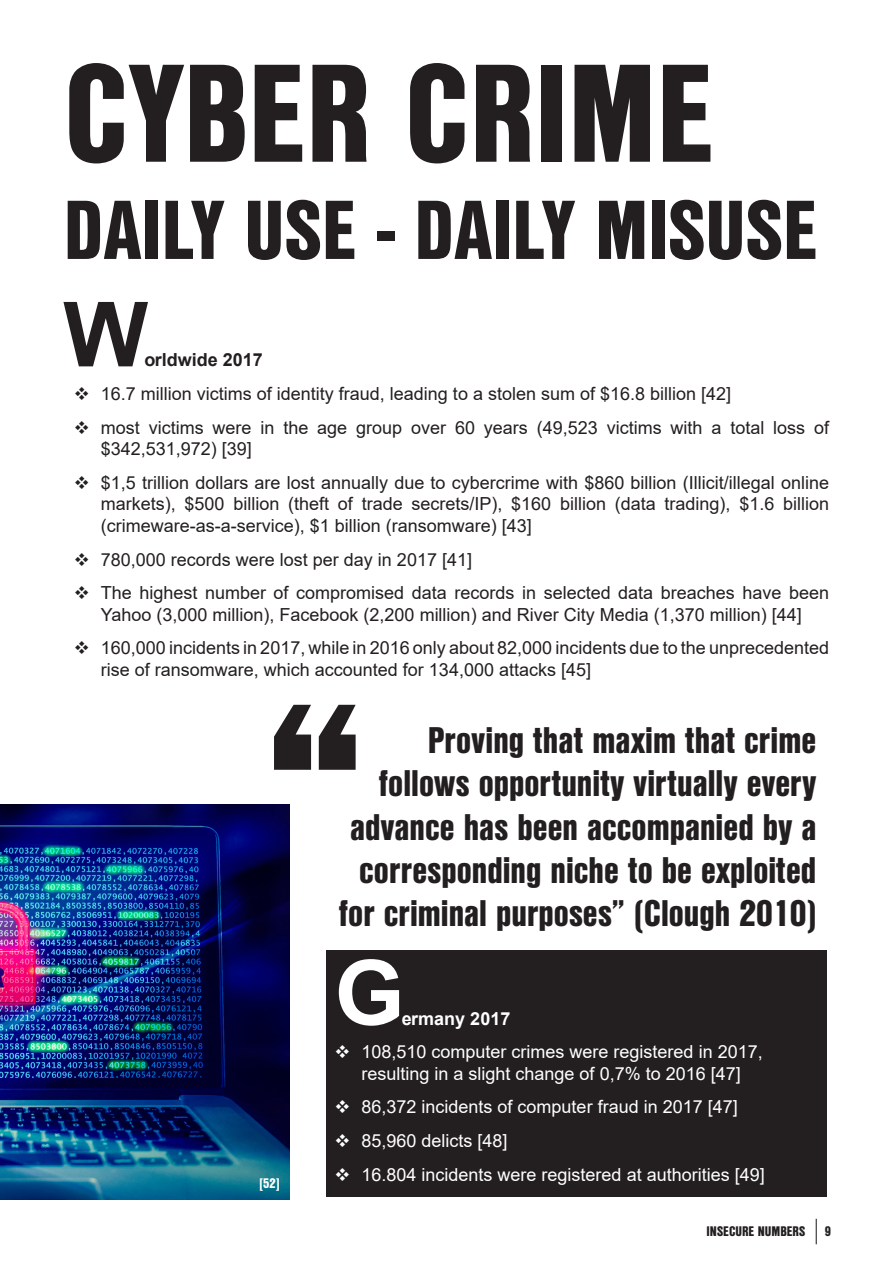
<style>
.page{position:relative;width:893px;height:1263px;background:#fff}
.page>*{position:absolute;margin:0;border:0;box-sizing:border-box;transform-origin:0 0}
.BIG_BLACK_TITLE_CAPS{font:900 135px "Nimbus San Con L";color:#231f20}
.t1{font:700 90px "Arial";color:#231f20}
.t2{font:700 90px "Arial";color:#fff}
.BIG_BLACK_TITLE_CAPS-2{font:900 81px "Nimbus San Con L";color:#231f20}
.Black_quote_right{font:900 36px/43.2px "Nimbus San Con L";color:#231f20;text-align:right}
.t3{font:18px/21.6px "Arial";color:#231f20}
.t4{font:18px/21.6px "Arial";color:#fff;text-align:center}
.t5{font:700 18px "Arial";color:#231f20}
.t6{font:700 18px "Arial";color:#fff}
.Left_page_number{font:900 13.5px "Nimbus San Con L";color:#231f20}
.White_magazine_name{font:900 13.5px "Nimbus San Con L";color:#fff}
</style>
<div class="page">
<svg style="left:274px;top:705px;width:82px;height:65px"></svg>
<svg style="left:816px;top:1219px;width:1px;height:25px"></svg>
<div style="left:326px;top:950px;width:501px;height:247px;background:#231f20"></div>
<img style="left:0;top:804px;width:289px;height:395px">
<p class="BIG_BLACK_TITLE_CAPS" style="left:64px;top:11px;width:652px">CYBER CRIME</p>
<p class="BIG_BLACK_TITLE_CAPS-2" style="left:64px;top:169px;width:755px">DAILY USE - DAILY MISUSE</p>
<p class="t1" style="left:63px;top:271px;width:86px">W</p>
<p class="t5" style="left:145px;top:347px;width:120px">orldwide 2017</p>
<p class="t3" style="left:74px;top:383px;width:659px">❖ 16.7 million victims of identity fraud, leading to a stolen sum of $16.8 billion [42]</p>
<p class="t3" style="left:101px;top:416px;width:730px;text-indent:-27px">❖ most victims were in the age group over 60 years (49,523 victims with a total loss of $342,531,972) [39]</p>
<p class="t3" style="left:101px;top:472px;width:730px;text-align:justify;text-indent:-27px">❖ $1,5 trillion dollars are lost annually due to cybercrime with $860 billion (Illicit/illegal online markets), $500 billion (theft of trade secrets/IP), $160 billion (data trading), $1.6 billion (crimeware-as-a-service), $1 billion (ransomware) [43]</p>
<p class="t3" style="left:74px;top:548px;width:400px">❖ 780,000 records were lost per day in 2017 [41]</p>
<p class="t3" style="left:74px;top:582px;width:757px;text-align:center">❖ The highest number of compromised data records in selected data breaches have been<br>Yahoo (3,000 million), Facebook (2,200 million) and River City Media (1,370 million) [44]</p>
<p class="t3" style="left:101px;top:637px;width:730px;text-indent:-27px">❖ 160,000 incidents in 2017, while in 2016 only about 82,000 incidents due to the unprecedented rise of ransomware, which accounted for 134,000 attacks [45]</p>
<p class="White_magazine_name" style="left:259px;top:1172px;width:22px">[52]</p>
<p class="Black_quote_right" style="left:339px;top:717px;width:479px">Proving that maxim that crime follows opportunity virtually every advance has been accompanied by a corresponding niche to be exploited for criminal purposes” (Clough 2010)</p>
<p class="t2" style="left:334px;top:929px;width:72px">G</p>
<p class="t6" style="left:402px;top:1005px;width:110px">ermany 2017</p>
<p class="t4" style="left:334px;top:1041px;width:430px">❖ 108,510 computer crimes were registered in 2017, resulting in a slight change of 0,7% to 2016 [47]</p>
<p class="t4" style="left:334px;top:1096px;width:405px">❖ 86,372 incidents of computer fraud in 2017 [47]</p>
<p class="t4" style="left:334px;top:1130px;width:175px">❖ 85,960 delicts [48]</p>
<p class="t4" style="left:334px;top:1163px;width:432px">❖ 16.804 incidents were registered at authorities [49]</p>
<p class="Left_page_number" style="left:707px;top:1221px;width:100px">INSECURE NUMBERS</p>
<p class="Left_page_number" style="left:825px;top:1221px;width:8px">9</p>
</div>
